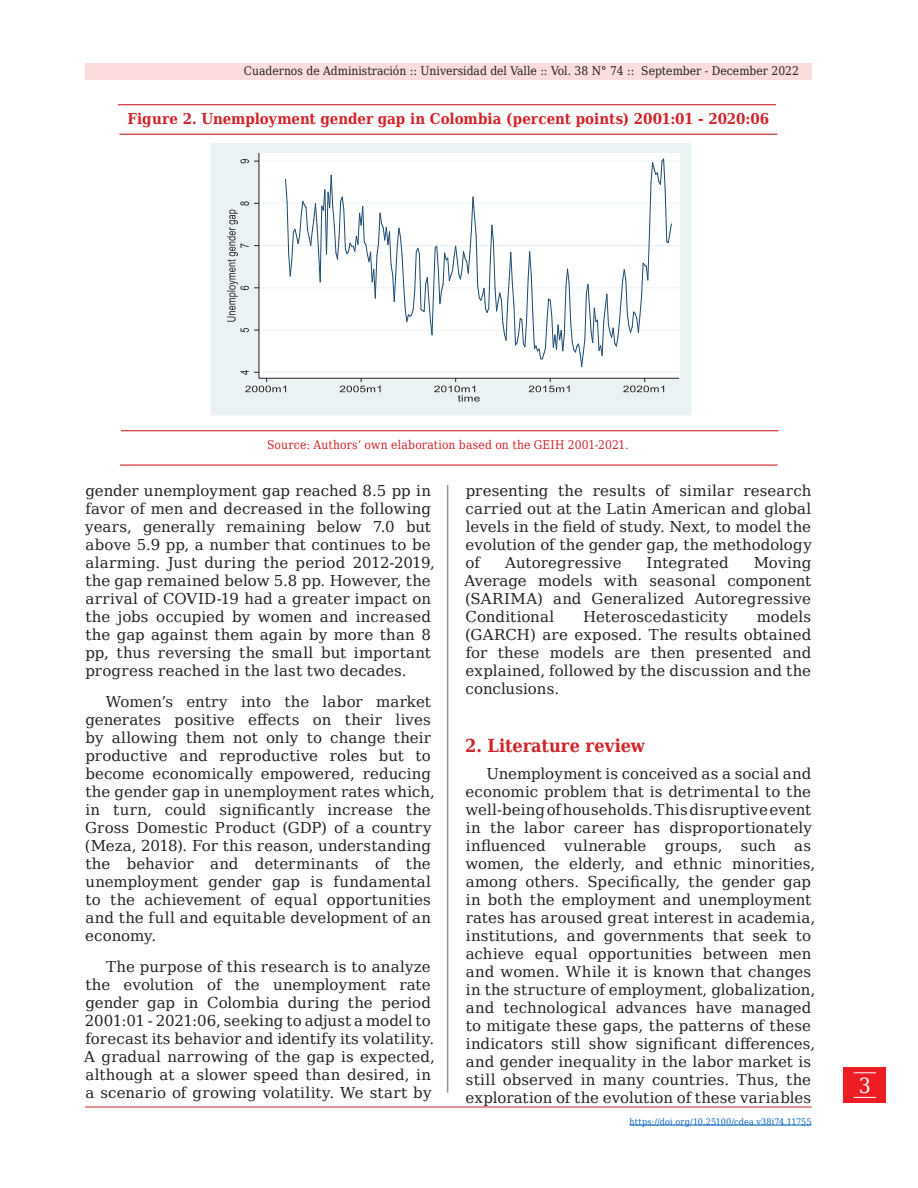
<style>
.page{position:relative;width:918px;height:1188px;background:#fff}
.page>*{position:absolute;margin:0;border:0;box-sizing:border-box;transform-origin:0 0}
.t1{font:21px "DejaVu Serif Condensed";color:#fff}
.subtitulos_1{font:700 18px "DejaVu Serif Condensed";letter-spacing:.005em;color:#d1232a}
.cuerpo_de_texto{font:15px/18px "DejaVu Serif";letter-spacing:.005em;color:#231f20}
.Titulo_figura{font:700 15px "DejaVu Serif Condensed";letter-spacing:-.005em;color:#d1232a}
.t2{font:12px "DejaVu Serif Condensed";color:#231f20}
.Pie_de_imagen{font:12px "DejaVu Serif Condensed";letter-spacing:.01em;color:#d1232a}
.fechas{font:9px "DejaVu Serif Condensed";letter-spacing:.01em;color:#0563c1}
</style>
<div class="page">
<div style="left:844px;top:1067px;width:42px;height:36px;background:#ee1d23"></div>
<svg style="left:854px;top:1072px;width:22px;height:1px"></svg>
<svg style="left:854px;top:1097px;width:22px;height:1px"></svg>
<div style="left:85px;top:63px;width:727px;height:17px;background:#fcddde"></div>
<hr style="left:447px;top:485px;width:1px;height:608px;background:#939598">
<hr style="left:85px;top:1107px;width:727px;height:1px;background:#d1232a">
<hr style="left:629px;top:1125px;width:183px;height:1px;background:#0563c1">
<hr style="left:118px;top:104px;width:658px;height:1px;background:#d1232a">
<hr style="left:119px;top:134px;width:658px;height:1px;background:#d1232a">
<hr style="left:121px;top:430px;width:658px;height:1px;background:#d1232a">
<hr style="left:120px;top:464px;width:658px;height:2px;background:#d1232a">
<div style="left:212px;top:144px;width:479px;height:271px;background:#eaf2f3"></div>
<div style="left:259px;top:153px;width:420px;height:225px;background:#fff"></div>
<hr style="left:259px;top:372px;width:420px;height:1px;background:#eaf2f3">
<hr style="left:259px;top:330px;width:420px;height:1px;background:#eaf2f3">
<hr style="left:259px;top:287px;width:420px;height:1px;background:#eaf2f3">
<hr style="left:259px;top:245px;width:420px;height:1px;background:#eaf2f3">
<hr style="left:259px;top:203px;width:420px;height:1px;background:#eaf2f3">
<hr style="left:259px;top:161px;width:420px;height:1px;background:#eaf2f3">
<hr style="left:259px;top:153px;width:1px;height:225px;background:#231f20">
<hr style="left:259px;top:378px;width:420px;height:1px;background:#231f20">
<svg style="left:227px;top:158px;width:446px;height:244px"></svg>
<p class="t2" style="left:244px;top:61px;width:557px">Cuadernos de Administración :: Universidad del Valle :: Vol. 38 N° 74 :: September - December 2022</p>
<p class="Titulo_figura" style="left:127px;top:107px;width:643px">Figure 2. Unemployment gender gap in Colombia (percent points) 2001:01 - 2020:06</p>
<p class="Pie_de_imagen" style="left:267px;top:436px;width:363px">Source: Authors’ own elaboration based on the GEIH 2001-2021.</p>
<p class="cuerpo_de_texto" style="left:85px;top:482px;width:351px">gender unemployment gap reached 8.5 pp in favor of men and decreased in the following years, generally remaining below 7.0 but above 5.9 pp, a number that continues to be alarming. Just during the period 2012-2019, the gap remained below 5.8 pp. However, the arrival of COVID-19 had a greater impact on the jobs occupied by women and increased the gap against them again by more than 8 pp, thus reversing the small but important progress reached in the last two decades.</p>
<p class="cuerpo_de_texto" style="left:85px;top:692px;width:352px;text-indent:21px">Women’s entry into the labor market generates positive effects on their lives by allowing them not only to change their productive and reproductive roles but to become economically empowered, reducing the gender gap in unemployment rates which, in turn, could significantly increase the Gross Domestic Product (GDP) of a country (Meza, 2018). For this reason, understanding the behavior and determinants of the unemployment gender gap is fundamental to the achievement of equal opportunities and the full and equitable development of an economy.</p>
<p class="cuerpo_de_texto" style="left:84px;top:957px;width:352px;text-indent:22px">The purpose of this research is to analyze the evolution of the unemployment rate gender gap in Colombia during the period 2001:01 - 2021:06, seeking to adjust a model to forecast its behavior and identify its volatility.<br>A gradual narrowing of the gap is expected, although at a slower speed than desired, in a scenario of growing volatility. We start by</p>
<p class="cuerpo_de_texto" style="left:466px;top:482px;width:348px;text-align:justify">presenting the results of similar research carried out at the Latin American and global levels in the field of study. Next, to model the evolution of the gender gap, the methodology of</p>
<p class="cuerpo_de_texto" style="left:505px;top:554px;width:118px">Autoregressive</p>
<p class="cuerpo_de_texto" style="left:647px;top:554px;width:84px">Integrated</p>
<p class="cuerpo_de_texto" style="left:465px;top:554px;width:348px;text-align:justify;text-indent:289px">Moving Average models with seasonal component (SARIMA) and Generalized Autoregressive Conditional</p>
<p class="cuerpo_de_texto" style="left:465px;top:608px;width:348px;text-align:justify;text-indent:292px">models (GARCH) are exposed. The results obtained for these models are then presented and explained, followed by the discussion and the conclusions.</p>
<p class="cuerpo_de_texto" style="left:583px;top:608px;width:146px">Heteroscedasticity</p>
<p class="subtitulos_1" style="left:465px;top:732px;width:181px">2. Literature review</p>
<p class="cuerpo_de_texto" style="left:465px;top:764px;width:351px;text-indent:21px">Unemployment is conceived as a social and economic problem that is detrimental to the well-being of households. This disruptive event in the labor career has disproportionately influenced vulnerable groups, such as women, the elderly, and ethnic minorities, among others. Specifically, the gender gap in both the employment and unemployment rates has aroused great interest in academia, institutions, and governments that seek to achieve equal opportunities between men and women. While it is known that changes in the structure of employment, globalization, and technological advances have managed to mitigate these gaps, the patterns of these indicators still show significant differences, and gender inequality in the labor market is still observed in many countries. Thus, the exploration of the evolution of these variables</p>
<p class="fechas" style="left:629px;top:1115px;width:184px">https://doi.org/10.25100/cdea.v38i74.11755</p>
<p class="t1" style="left:859px;top:1069px;width:14px">3</p>
</div>
